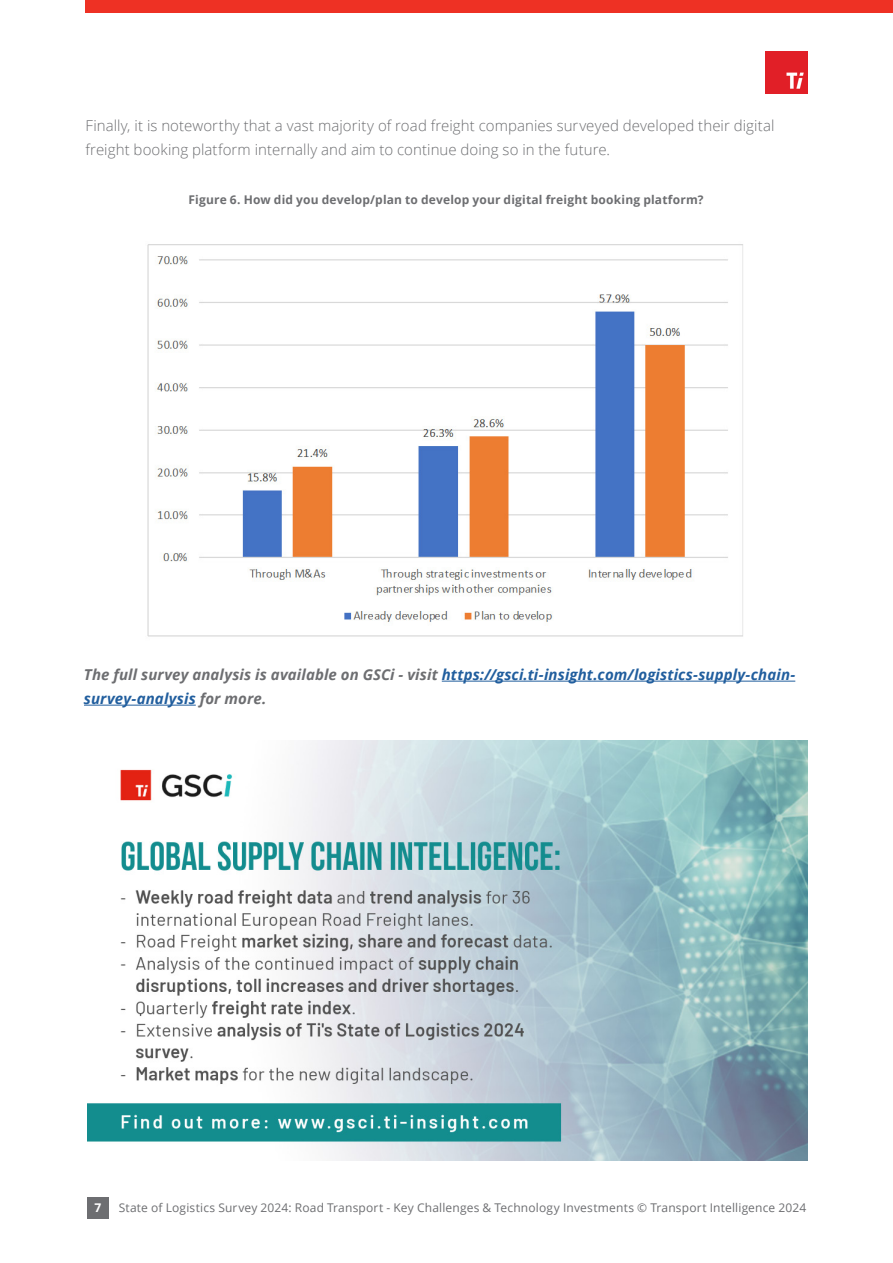
<style>
.page{position:relative;width:893px;height:1263px;background:#fff}
.page>*{position:absolute;margin:0;border:0;box-sizing:border-box;transform-origin:0 0}
.t1{font:300 15px/24px "Open Sans";letter-spacing:.005em;color:#6d6e71}
.t2{font:italic 700 15px/24px "Open Sans";letter-spacing:.01em;color:#215e9e}
.t3{font:12px "Open Sans";letter-spacing:.015em;color:#6d6e71}
.t4{font:700 12px "Open Sans";letter-spacing:.015em;color:#6d6e71}
.t5{font:700 12px "Open Sans";color:#fff}
.s1{color:#6d6e71}
</style>
<div class="page">
<div style="left:85px;top:0;width:808px;height:13px;background:#ee3124"></div>
<div style="left:87px;top:1197px;width:21px;height:21px;background:#6d6e71"></div>
<img style="left:765px;top:51px;width:43px;height:43px">
<img style="left:147px;top:244px;width:596px;height:393px">
<hr style="left:442px;top:681px;width:353px;height:1px;background:#215e9e">
<hr style="left:84px;top:705px;width:112px;height:1px;background:#215e9e">
<img style="left:87px;top:740px;width:721px;height:421px">
<p class="t1" style="left:86px;top:113px;width:690px">Finally, it is noteworthy that a vast majority of road freight companies surveyed developed their digital freight booking platform internally and aim to continue doing so in the future.</p>
<p class="t4" style="left:188px;top:191px;width:516px">Figure 6. How did you develop/plan to develop your digital freight booking platform?</p>
<p class="t2" style="left:84px;top:662px;width:713px"><span class="s1">The full survey analysis is available on GSCi - visit</span> https://gsci.ti-insight.com/logistics-supply-chain&shy;survey-analysis <span class="s1">for more.</span></p>
<p class="t5" style="left:94px;top:1199px;width:8px">7</p>
<p class="t3" style="left:119px;top:1200px;width:689px">State of Logistics Survey 2024: Road Transport - Key Challenges &amp; Technology Investments © Transport Intelligence 2024</p>
</div>
